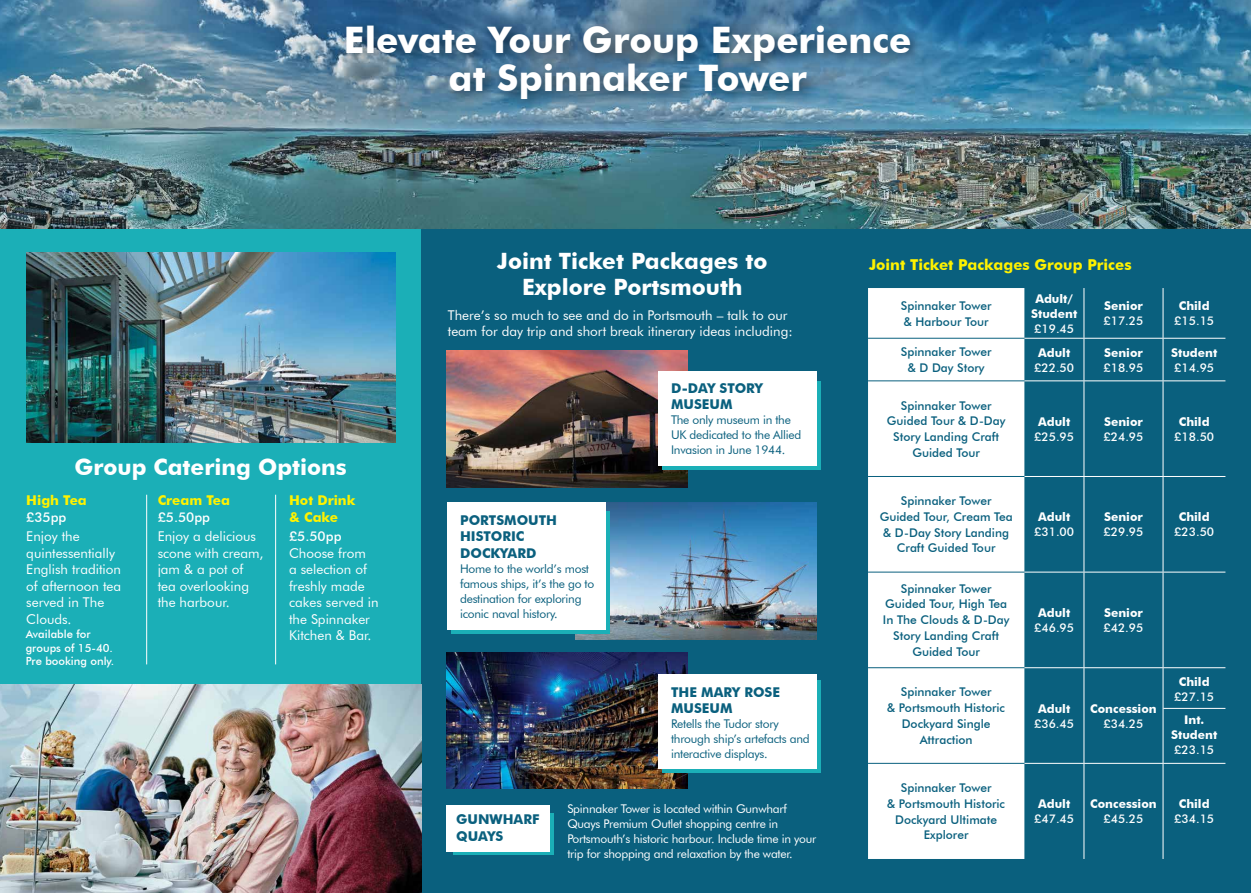
<style>
.page{position:relative;width:1251px;height:893px;background:#fff}
.page>*{position:absolute;margin:0;border:0;box-sizing:border-box;transform-origin:0 0}
.t1{font:700 36.6px/38.5px "Futura BT";color:#fff;text-align:center}
.t2{font:700 22.5px/25.5px "Futura BT";color:#fff;text-align:center}
.t3{font:700 15px "Futura BT";color:#fff200}
.t4{font:13.5px/16.5px "Futura BT";color:#fff}
.t5{font:700 13.5px/16.5px "Futura BT";color:#0a607e}
.t6{font:700 13.5px/16.5px "Futura BT";color:#fff200}
.t7{font:500 13.5px "Futura BT";color:#fff}
.t8{font:500 12px/15.8px "Futura BT";color:#0a607e;text-align:center}
.t9{font:12px/15px "Futura BT";letter-spacing:-.02em;color:#0a607e}
.t10{font:12px/15px "Futura BT";letter-spacing:-.02em;color:#fff}
.t11{font:700 12px/15px "Futura BT";color:#fff;text-align:center}
.t12{font:500 12px "Futura BT";color:#fff}
.t13{font:500 11.25px/13.5px "Futura BT";color:#fff}
</style>
<div class="page">
<div style="left:420px;top:219px;width:830px;height:674px;background:#0a607e"></div>
<div style="left:868px;top:288px;width:156px;height:571px;background:#fff"></div>
<hr style="left:1083px;top:288px;width:1px;height:50px;background:#fff">
<hr style="left:1162px;top:288px;width:1px;height:50px;background:#fff">
<hr style="left:1024px;top:338px;width:59px;height:1px;background:#fff">
<hr style="left:1083px;top:338px;width:79px;height:1px;background:#fff">
<hr style="left:1083px;top:339px;width:1px;height:41px;background:#fff">
<hr style="left:1162px;top:338px;width:63px;height:1px;background:#fff">
<hr style="left:1162px;top:339px;width:1px;height:41px;background:#fff">
<hr style="left:1024px;top:380px;width:59px;height:1px;background:#fff">
<hr style="left:1083px;top:380px;width:79px;height:1px;background:#fff">
<hr style="left:1083px;top:381px;width:1px;height:95px;background:#fff">
<hr style="left:1162px;top:380px;width:63px;height:1px;background:#fff">
<hr style="left:1162px;top:381px;width:1px;height:95px;background:#fff">
<hr style="left:1024px;top:476px;width:59px;height:1px;background:#fff">
<hr style="left:1083px;top:476px;width:79px;height:1px;background:#fff">
<hr style="left:1083px;top:477px;width:1px;height:95px;background:#fff">
<hr style="left:1162px;top:476px;width:63px;height:1px;background:#fff">
<hr style="left:1162px;top:477px;width:1px;height:95px;background:#fff">
<hr style="left:1024px;top:572px;width:59px;height:1px;background:#fff">
<hr style="left:1083px;top:572px;width:79px;height:1px;background:#fff">
<hr style="left:1083px;top:572px;width:1px;height:95px;background:#fff">
<hr style="left:1162px;top:572px;width:63px;height:1px;background:#fff">
<hr style="left:1162px;top:572px;width:1px;height:95px;background:#fff">
<hr style="left:1024px;top:667px;width:59px;height:1px;background:#fff">
<hr style="left:1083px;top:667px;width:79px;height:1px;background:#fff">
<hr style="left:1083px;top:668px;width:1px;height:95px;background:#fff">
<hr style="left:1162px;top:667px;width:63px;height:1px;background:#fff">
<hr style="left:1162px;top:668px;width:1px;height:95px;background:#fff">
<hr style="left:1024px;top:763px;width:59px;height:1px;background:#fff">
<hr style="left:1083px;top:763px;width:79px;height:1px;background:#fff">
<hr style="left:1083px;top:764px;width:1px;height:95px;background:#fff">
<hr style="left:1162px;top:763px;width:63px;height:1px;background:#fff">
<hr style="left:1162px;top:764px;width:1px;height:95px;background:#fff">
<hr style="left:867px;top:338px;width:157px;height:1px;background:#0a607e">
<hr style="left:867px;top:380px;width:157px;height:1px;background:#0a607e">
<hr style="left:867px;top:476px;width:157px;height:1px;background:#0a607e">
<hr style="left:867px;top:572px;width:157px;height:1px;background:#0a607e">
<hr style="left:867px;top:667px;width:157px;height:1px;background:#0a607e">
<hr style="left:867px;top:763px;width:157px;height:1px;background:#0a607e">
<div style="left:0;top:70px;width:420px;height:823px;background:#1bafb7"></div>
<img style="left:0;top:0;width:1250px;height:228px">
<div style="left:337px;top:17px;width:588px;height:98px;background:#000;opacity:.5"></div>
<img style="left:446px;top:652px;width:241px;height:137px">
<img style="left:575px;top:502px;width:241px;height:137px">
<img style="left:446px;top:350px;width:241px;height:137px">
<div style="left:661px;top:680px;width:159px;height:93px;background:#1bafb7"></div>
<div style="left:658px;top:674px;width:158px;height:95px;background:#fff"></div>
<div style="left:661px;top:381px;width:159px;height:89px;background:#1bafb7"></div>
<div style="left:658px;top:371px;width:158px;height:95px;background:#fff"></div>
<div style="left:451px;top:512px;width:158px;height:122px;background:#1bafb7"></div>
<div style="left:447px;top:502px;width:159px;height:128px;background:#fff"></div>
<svg style="left:453px;top:813px;width:100px;height:42px"></svg>
<div style="left:446px;top:805px;width:104px;height:46px;background:#fff"></div>
<hr style="left:1162px;top:708px;width:63px;height:1px;background:#fff">
<hr style="left:146px;top:495px;width:1px;height:169px;background:#fff">
<hr style="left:275px;top:495px;width:1px;height:169px;background:#fff">
<img style="left:0;top:684px;width:421px;height:209px">
<img style="left:26px;top:252px;width:369px;height:191px">
<h1 class="t1" style="left:343px;top:20px;width:569px">Elevate Your Group Experience at Spinnaker Tower</h1>
<h2 class="t2" style="left:74px;top:454px;width:274px">Group Catering Options</h2>
<p class="t6" style="left:26px;top:492px;width:62px">High Tea</p>
<p class="t7" style="left:26px;top:509px;width:42px">£35pp</p>
<p class="t4" style="left:26px;top:528px;width:96px">Enjoy the quintessentially<br>English tradition of afternoon tea served in The<br>Clouds.</p>
<p class="t6" style="left:289px;top:492px;width:68px">Hot Drink &amp; Cake</p>
<p class="t7" style="left:289px;top:528px;width:54px">£5.50pp</p>
<p class="t4" style="left:289px;top:545px;width:91px">Choose from<br>a selection of freshly made cakes served in the Spinnaker</p>
<p class="t6" style="left:158px;top:492px;width:74px">Cream Tea</p>
<p class="t7" style="left:158px;top:509px;width:54px">£5.50pp</p>
<p class="t4" style="left:158px;top:528px;width:107px">Enjoy a delicious scone with cream, jam &amp; a pot of tea overlooking the harbour.</p>
<p class="t13" style="left:26px;top:627px;width:66px">Available for</p>
<p class="t4" style="left:289px;top:627px;width:84px">Kitchen &amp; Bar.</p>
<p class="t13" style="left:26px;top:641px;width:90px">groups of 15-40.<br>Pre booking only.</p>
<h2 class="t2" style="left:497px;top:248px;width:272px">Joint Ticket Packages to<br>Explore Portsmouth</h2>
<p class="t4" style="left:448px;top:306px;width:346px">There’s so much to see and do in Portsmouth – talk to our team for day trip and short break itinerary ideas including:</p>
<p class="t5" style="left:460px;top:512px;width:98px">PORTSMOUTH<br>HISTORIC<br>DOCKYARD</p>
<p class="t9" style="left:460px;top:561px;width:136px">Home to the world’s most famous ships, it’s the go to destination for exploring iconic naval history.</p>
<p class="t5" style="left:671px;top:379px;width:93px">D-DAY STORY<br>MUSEUM</p>
<p class="t9" style="left:671px;top:412px;width:132px">The only museum in the<br>UK dedicated to the Allied<br>Invasion in June 1944.</p>
<p class="t5" style="left:671px;top:684px;width:111px;line-height:15.8px">THE MARY ROSE<br>MUSEUM</p>
<p class="t9" style="left:671px;top:716px;width:140px">Retells the Tudor story through ship’s artefacts and interactive displays.</p>
<p class="t5" style="left:456px;top:811px;width:85px">GUNWHARF<br>QUAYS</p>
<p class="t10" style="left:567px;top:802px;width:250px">Spinnaker Tower is located within Gunwharf Quays Premium Outlet shopping centre in Portsmouth’s historic harbour. Include time in your trip for shopping and relaxation by the water.</p>
<p class="t3" style="left:868px;top:256px;width:264px">Joint Ticket Packages Group Prices</p>
<p class="t8" style="left:900px;top:298px;width:92px;text-align:left">Spinnaker Tower &amp; Harbour Tour</p>
<p class="t11" style="left:1030px;top:291px;width:48px">Adult/<br>Student</p>
<p class="t12" style="left:1033px;top:321px;width:41px">£19.45</p>
<p class="t8" style="left:900px;top:343px;width:92px;line-height:16.5px">Spinnaker Tower &amp; D Day Story</p>
<p class="t11" style="left:1037px;top:345px;width:34px">Adult</p>
<p class="t12" style="left:1033px;top:360px;width:41px">£22.50</p>
<p class="t8" style="left:886px;top:397px;width:120px">Spinnaker Tower<br>Guided Tour &amp; D-Day<br>Story Landing Craft<br>Guided Tour</p>
<p class="t11" style="left:1037px;top:414px;width:34px">Adult</p>
<p class="t12" style="left:1034px;top:429px;width:41px">£25.95</p>
<p class="t11" style="left:1103px;top:298px;width:40px">Senior</p>
<p class="t12" style="left:1103px;top:314px;width:41px">£17.25</p>
<p class="t11" style="left:1103px;top:345px;width:40px">Senior</p>
<p class="t12" style="left:1103px;top:360px;width:41px">£18.95</p>
<p class="t11" style="left:1103px;top:414px;width:40px">Senior</p>
<p class="t12" style="left:1103px;top:429px;width:41px">£24.95</p>
<p class="t11" style="left:1178px;top:298px;width:32px">Child</p>
<p class="t12" style="left:1173px;top:314px;width:41px">£15.15</p>
<p class="t11" style="left:1170px;top:345px;width:48px">Student</p>
<p class="t12" style="left:1173px;top:360px;width:41px">£14.95</p>
<p class="t11" style="left:1178px;top:414px;width:32px">Child</p>
<p class="t12" style="left:1173px;top:429px;width:41px">£18.50</p>
<p class="t8" style="left:879px;top:493px;width:134px">Spinnaker Tower<br>Guided Tour, Cream Tea &amp; D-Day Story Landing<br>Craft Guided Tour</p>
<p class="t8" style="left:882px;top:580px;width:128px">Spinnaker Tower<br>Guided Tour, High Tea<br>In The Clouds &amp; D-Day<br>Story Landing Craft<br>Guided Tour</p>
<p class="t8" style="left:887px;top:684px;width:119px">Spinnaker Tower<br>&amp; Portsmouth Historic<br>Dockyard Single<br>Attraction</p>
<p class="t8" style="left:887px;top:780px;width:119px">Spinnaker Tower<br>&amp; Portsmouth Historic<br>Dockyard Ultimate<br>Explorer</p>
<p class="t11" style="left:1037px;top:509px;width:34px">Adult</p>
<p class="t12" style="left:1034px;top:525px;width:41px">£31.00</p>
<p class="t11" style="left:1103px;top:509px;width:40px">Senior</p>
<p class="t12" style="left:1103px;top:525px;width:41px">£29.95</p>
<p class="t11" style="left:1178px;top:509px;width:32px">Child</p>
<p class="t12" style="left:1173px;top:525px;width:41px">£23.50</p>
<p class="t11" style="left:1037px;top:605px;width:34px">Adult</p>
<p class="t12" style="left:1033px;top:620px;width:41px">£46.95</p>
<p class="t11" style="left:1103px;top:605px;width:40px">Senior</p>
<p class="t12" style="left:1103px;top:620px;width:41px">£42.95</p>
<p class="t11" style="left:1037px;top:701px;width:34px">Adult</p>
<p class="t12" style="left:1033px;top:716px;width:41px">£36.45</p>
<p class="t11" style="left:1089px;top:701px;width:68px">Concession</p>
<p class="t12" style="left:1103px;top:716px;width:41px">£34.25</p>
<p class="t11" style="left:1178px;top:674px;width:32px">Child</p>
<p class="t12" style="left:1173px;top:689px;width:41px">£27.15</p>
<p class="t11" style="left:1170px;top:712px;width:48px">Int.<br>Student</p>
<p class="t12" style="left:1173px;top:743px;width:41px">£23.15</p>
<p class="t11" style="left:1037px;top:796px;width:34px">Adult</p>
<p class="t12" style="left:1033px;top:812px;width:41px">£47.45</p>
<p class="t11" style="left:1089px;top:796px;width:68px">Concession</p>
<p class="t12" style="left:1103px;top:812px;width:41px">£45.25</p>
<p class="t11" style="left:1178px;top:796px;width:32px">Child</p>
<p class="t12" style="left:1173px;top:812px;width:41px">£34.15</p>
</div>
